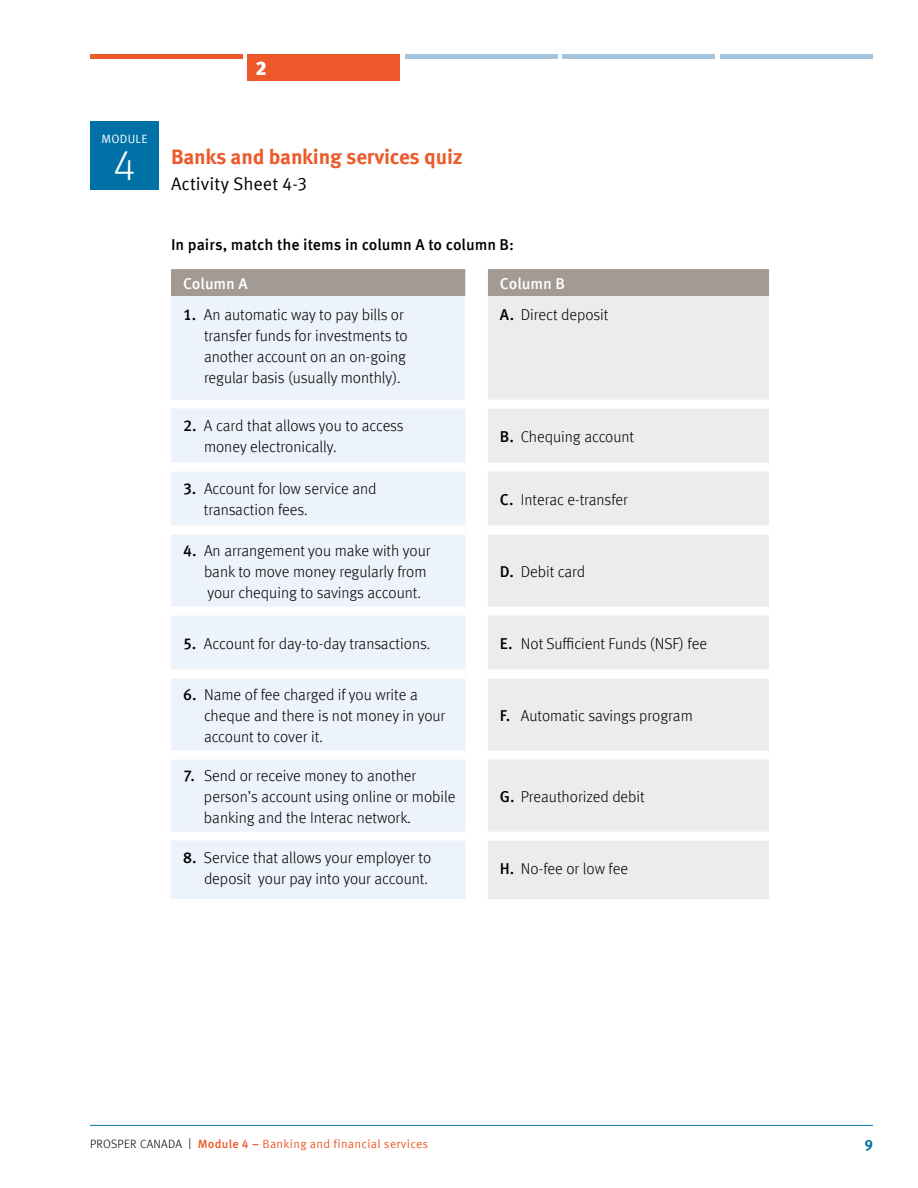
<style>
.page{position:relative;width:918px;height:1188px;background:#fff}
.page>*{position:absolute;margin:0;border:0;box-sizing:border-box;transform-origin:0 0}
.t1{font:300 42px "Meta Offc";color:#fff}
.Activity_sheet_head{font:700 21px "Meta Offc";letter-spacing:-.01em;color:#ed592a}
.t2{font:900 19.5px "Meta Offc";color:#fff}
.Activity_sheet_head-2{font:18px "Meta Offc Norm";color:#000}
.Body_bullet{font:300 15.75px/21px "Meta Offc";color:#000}
.Body{font:500 15.75px "Meta Offc";letter-spacing:-.005em;color:#000}
.Body-2{font:500 15.75px "Meta Offc";letter-spacing:-.005em;color:#fff}
.t3{font:700 15px "Meta Offc";color:#0071a6}
.t4{font:12px "Meta Offc Norm";letter-spacing:.025em;color:#ed592a}
.t5{font:12px "Meta Offc Norm";letter-spacing:.025em;color:#fff}
.s1{font-weight:500}
.s2{font-family:"Meta Offc";font-weight:300;color:#000}
.s3{font-family:"Meta Offc";font-weight:300;font-size:15.6px;color:#000}
.s4{font-family:"Meta Offc";font-weight:500}
</style>
<div class="page">
<hr style="left:90px;top:1125px;width:783px;height:1px;background:#0071a6">
<hr style="left:90px;top:54px;width:153px;height:4px;background:#ed592a">
<hr style="left:405px;top:54px;width:153px;height:4px;background:#a4c3dc">
<hr style="left:562px;top:54px;width:154px;height:4px;background:#a4c3dc">
<hr style="left:720px;top:54px;width:153px;height:4px;background:#a4c3dc">
<div style="left:248px;top:54px;width:152px;height:27px;background:#ed592a"></div>
<svg style="left:171px;top:269px;width:598px;height:27px;background:#a79e98"></svg>
<div style="left:171px;top:296px;width:295px;height:603px;background:#ecf3fa"></div>
<div style="left:488px;top:296px;width:281px;height:603px;background:#eeecea"></div>
<div style="left:171px;top:463px;width:295px;height:9px;background:#fff"></div>
<div style="left:488px;top:463px;width:281px;height:9px;background:#fff"></div>
<div style="left:171px;top:400px;width:295px;height:9px;background:#fff"></div>
<div style="left:488px;top:400px;width:281px;height:9px;background:#fff"></div>
<div style="left:171px;top:526px;width:295px;height:9px;background:#fff"></div>
<div style="left:488px;top:526px;width:281px;height:9px;background:#fff"></div>
<div style="left:171px;top:607px;width:295px;height:9px;background:#fff"></div>
<div style="left:488px;top:607px;width:281px;height:9px;background:#fff"></div>
<div style="left:171px;top:670px;width:295px;height:9px;background:#fff"></div>
<div style="left:488px;top:670px;width:281px;height:9px;background:#fff"></div>
<div style="left:171px;top:751px;width:295px;height:9px;background:#fff"></div>
<div style="left:488px;top:751px;width:281px;height:9px;background:#fff"></div>
<div style="left:171px;top:832px;width:295px;height:9px;background:#fff"></div>
<div style="left:488px;top:832px;width:281px;height:9px;background:#fff"></div>
<div style="left:90px;top:122px;width:69px;height:68px;background:#0071a6"></div>
<p class="t5" style="left:101px;top:131px;width:48px">MODULE</p>
<p class="t1" style="left:113px;top:140px;width:25px">4</p>
<p class="t2" style="left:256px;top:56px;width:13px">2</p>
<h2 class="Activity_sheet_head" style="left:171px;top:145px;width:293px">Banks and banking services quiz</h2>
<h2 class="Activity_sheet_head-2" style="left:171px;top:173px;width:138px">Activity Sheet 4-3</h2>
<p class="Body" style="left:171px;top:235px;width:344px">In pairs, match the items in column A to column B:</p>
<p class="Body-2" style="left:183px;top:274px;width:66px">Column A</p>
<p class="Body-2" style="left:500px;top:274px;width:67px">Column B</p>
<p class="Body_bullet" style="left:204px;top:304px;width:205px;text-indent:-21px"><span class="s1">1.</span> An automatic way to pay bills or transfer funds for investments to another account on an on-going regular basis (usually monthly).</p>
<p class="Body_bullet" style="left:500px;top:304px;width:110px"><span class="s1">A.</span> Direct deposit</p>
<p class="Body_bullet" style="left:204px;top:416px;width:201px;text-indent:-21px"><span class="s1">2.</span> A card that allows you to access money electronically.</p>
<p class="Body_bullet" style="left:500px;top:426px;width:136px"><span class="s1">B.</span> Chequing account</p>
<p class="Body_bullet" style="left:204px;top:479px;width:174px;text-indent:-21px"><span class="s1">3.</span> Account for low service and transaction fees.</p>
<p class="Body_bullet" style="left:500px;top:489px;width:130px"><span class="s1">C.</span> Interac e-transfer</p>
<p class="Body_bullet" style="left:204px;top:540px;width:228px;text-indent:-21px"><span class="s1">4.</span> An arrangement you make with your bank to move money regularly from your chequing to savings account.</p>
<p class="Body_bullet" style="left:500px;top:561px;width:87px"><span class="s1">D.</span> Debit card</p>
<p class="Body_bullet" style="left:183px;top:633px;width:249px"><span class="s1">5.</span> Account for day-to-day transactions.</p>
<p class="Body_bullet" style="left:500px;top:633px;width:209px"><span class="s1">E.</span> Not Sufficient Funds (NSF) fee</p>
<p class="Body_bullet" style="left:204px;top:684px;width:243px;text-indent:-21px"><span class="s1">6.</span> Name of fee charged if you write a cheque and there is not money in your account to cover it.</p>
<p class="Body_bullet" style="left:500px;top:705px;width:195px"><span class="s1">F.</span> Automatic savings program</p>
<p class="Body_bullet" style="left:204px;top:765px;width:253px;text-indent:-21px"><span class="s1">7.</span> Send or receive money to another person’s account using online or mobile banking and the Interac network.</p>
<p class="Body_bullet" style="left:500px;top:786px;width:146px"><span class="s1">G.</span> Preauthorized debit</p>
<p class="Body_bullet" style="left:183px;top:848px;width:250px;text-align:right"><span class="s1">8.</span> Service that allows your employer to deposit your pay into your account.</p>
<p class="Body_bullet" style="left:500px;top:858px;width:130px"><span class="s1">H.</span> No-fee or low fee</p>
<p class="t4" style="left:90px;top:1136px;width:340px"><span class="s2">PROSPER CANADA</span> <span class="s3">I</span> <span class="s4">Module 4 –</span> Banking and financial services</p>
<p class="t3" style="left:864px;top:1136px;width:10px">9</p>
</div>
